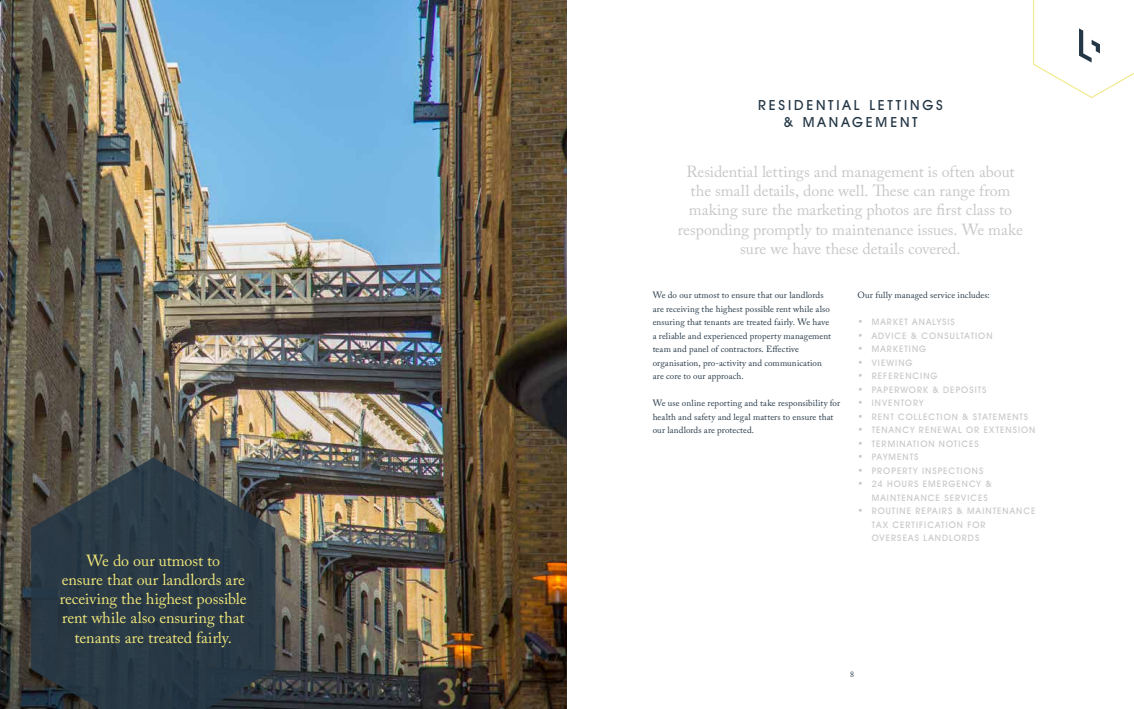
<style>
.page{position:relative;width:1134px;height:709px;background:#fff}
.page>*{position:absolute;margin:0;border:0;box-sizing:border-box;transform-origin:0 0}
.t1{font:16px/19.2px "Adobe Caslon Pro";letter-spacing:-.005em;color:#c8c8c8;text-align:center}
.t2{font:16px/19.2px "Adobe Caslon Pro";letter-spacing:-.005em;color:#f0e77b;text-align:center}
.t3{font:500 14px/17.5px "Avant Garde IT Cby BT";letter-spacing:.2em;color:#243746;text-align:center}
.t4{font:9px/13.5px "Adobe Caslon Pro";letter-spacing:.01em;color:#243746}
.t5{font:500 9px/13.5px "Avant Garde IT Cby BT";letter-spacing:.115em;color:#c8c8c8}
.t6{font:8px "Adobe Caslon Pro";color:#243746}
.s1{font-size:10px}
</style>
<div class="page">
<img style="left:0;top:0;width:567px;height:709px">
<svg style="left:31px;top:457px;width:244px;height:252px;background:#2f3c45"></svg>
<svg style="left:1033px;top:0;width:101px;height:98px"></svg>
<h1 class="t2" style="left:60px;top:550px;width:188px">We do our utmost to<br>ensure that our landlords are receiving the highest possible rent while also ensuring that tenants are treated fairly.</h1>
<h2 class="t3" style="left:758px;top:96px;width:186px">RESIDENTIAL LETTINGS &amp; MANAGEMENT</h2>
<p class="t1" style="left:678px;top:162px;width:347px">Residential lettings and management is often about the small details, done well. These can range from making sure the marketing photos are first class to responding promptly to maintenance issues. We make sure we have these details covered.</p>
<p class="t4" style="left:653px;top:288px;width:180px">We do our utmost to ensure that our landlords are receiving the highest possible rent while also ensuring that tenants are treated fairly. We have a reliable and experienced property management team and panel of contractors. Effective organisation, pro-activity and communication are core to our approach.</p>
<p class="t4" style="left:653px;top:396px;width:189px">We use online reporting and take responsibility for health and safety and legal matters to ensure that our landlords are protected.</p>
<p class="t4" style="left:857px;top:288px;width:134px">Our fully managed service includes:</p>
<p class="t5" style="left:857px;top:315px;width:99px"><span class="s1">•</span> MARKET ANALYSIS</p>
<p class="t5" style="left:857px;top:328px;width:136px"><span class="s1">•</span> ADVICE &amp; CONSULTATION</p>
<p class="t5" style="left:857px;top:342px;width:70px"><span class="s1">•</span> MARKETING</p>
<p class="t5" style="left:857px;top:355px;width:56px"><span class="s1">•</span> VIEWING</p>
<p class="t5" style="left:857px;top:369px;width:82px"><span class="s1">•</span> REFERENCING</p>
<p class="t5" style="left:857px;top:382px;width:130px"><span class="s1">•</span> PAPERWORK &amp; DEPOSITS</p>
<p class="t5" style="left:857px;top:396px;width:67px"><span class="s1">•</span> INVENTORY</p>
<p class="t5" style="left:857px;top:409px;width:172px"><span class="s1">•</span> RENT COLLECTION &amp; STATEMENTS</p>
<p class="t5" style="left:857px;top:423px;width:179px"><span class="s1">•</span> TENANCY RENEWAL OR EXTENSION</p>
<p class="t5" style="left:857px;top:436px;width:123px"><span class="s1">•</span> TERMINATION NOTICES</p>
<p class="t5" style="left:857px;top:450px;width:62px"><span class="s1">•</span> PAYMENTS</p>
<p class="t5" style="left:857px;top:463px;width:127px"><span class="s1">•</span> PROPERTY INSPECTIONS</p>
<p class="t5" style="left:872px;top:477px;width:121px;text-indent:-14px"><span class="s1">•</span> 24 HOURS EMERGENCY &amp;<br>MAINTENANCE SERVICES</p>
<p class="t5" style="left:872px;top:504px;width:165px;text-indent:-14px"><span class="s1">•</span> ROUTINE REPAIRS &amp; MAINTENANCE<br>TAX CERTIFICATION FOR<br>OVERSEAS LANDLORDS</p>
<p class="t6" style="left:850px;top:669px;width:5px">8</p>
</div>
